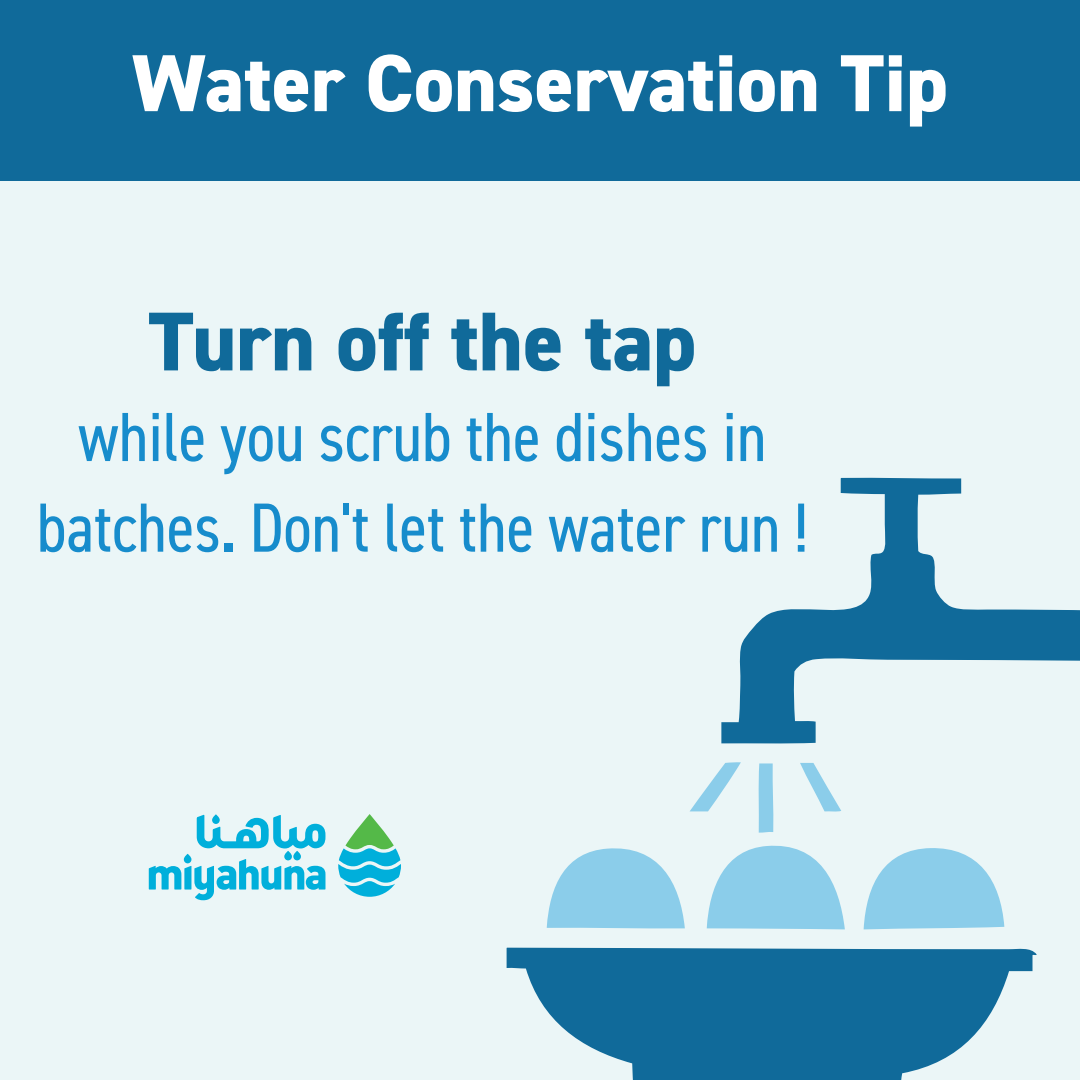
<style>
.page{position:relative;width:1080px;height:1080px;background:#ebf6f7}
.page>*{position:absolute;margin:0;border:0;box-sizing:border-box;transform-origin:0 0}
.t1{font:800 83.7px "DIN2014";color:#106a9a}
.t2{font:800 81.1px "DIN2014";color:#fff}
.t3{font:condensed 69.7px/90.6px "DIN2014";color:#178ccc;text-align:center}
</style>
<div class="page">
<div style="left:0;top:0;width:1080px;height:180px;background:#106a9a"></div>
<div style="left:293px;top:851px;width:8px;height:9px;background:#00afdb;border-radius:4px"></div>
<div style="left:284px;top:851px;width:8px;height:9px;background:#00afdb;border-radius:4px"></div>
<svg style="left:184px;top:854px;width:7px;height:9px"></svg>
<svg style="left:197px;top:815px;width:128px;height:33px"></svg>
<svg style="left:149px;top:859px;width:176px;height:41px"></svg>
<svg style="left:338px;top:814px;width:63px;height:83px"></svg>
<svg style="left:721px;top:478px;width:359px;height:266px"></svg>
<svg style="left:690px;top:762px;width:51px;height:49px"></svg>
<svg style="left:800px;top:763px;width:41px;height:49px"></svg>
<svg style="left:758px;top:763px;width:16px;height:70px"></svg>
<svg style="left:707px;top:845px;width:138px;height:84px"></svg>
<svg style="left:864px;top:848px;width:140px;height:81px"></svg>
<svg style="left:547px;top:848px;width:138px;height:81px"></svg>
<svg style="left:507px;top:947px;width:530px;height:133px;fill:#106a9a"></svg>
<p class="t2" style="left:132px;top:29px;width:818px">Water Conservation Tip</p>
<p class="t1" style="left:148px;top:286px;width:550px">Turn off the tap</p>
<p class="t3" style="left:37px;top:389px;width:773px">while you scrub the dishes in batches. Don't let the water run !</p>
</div>
